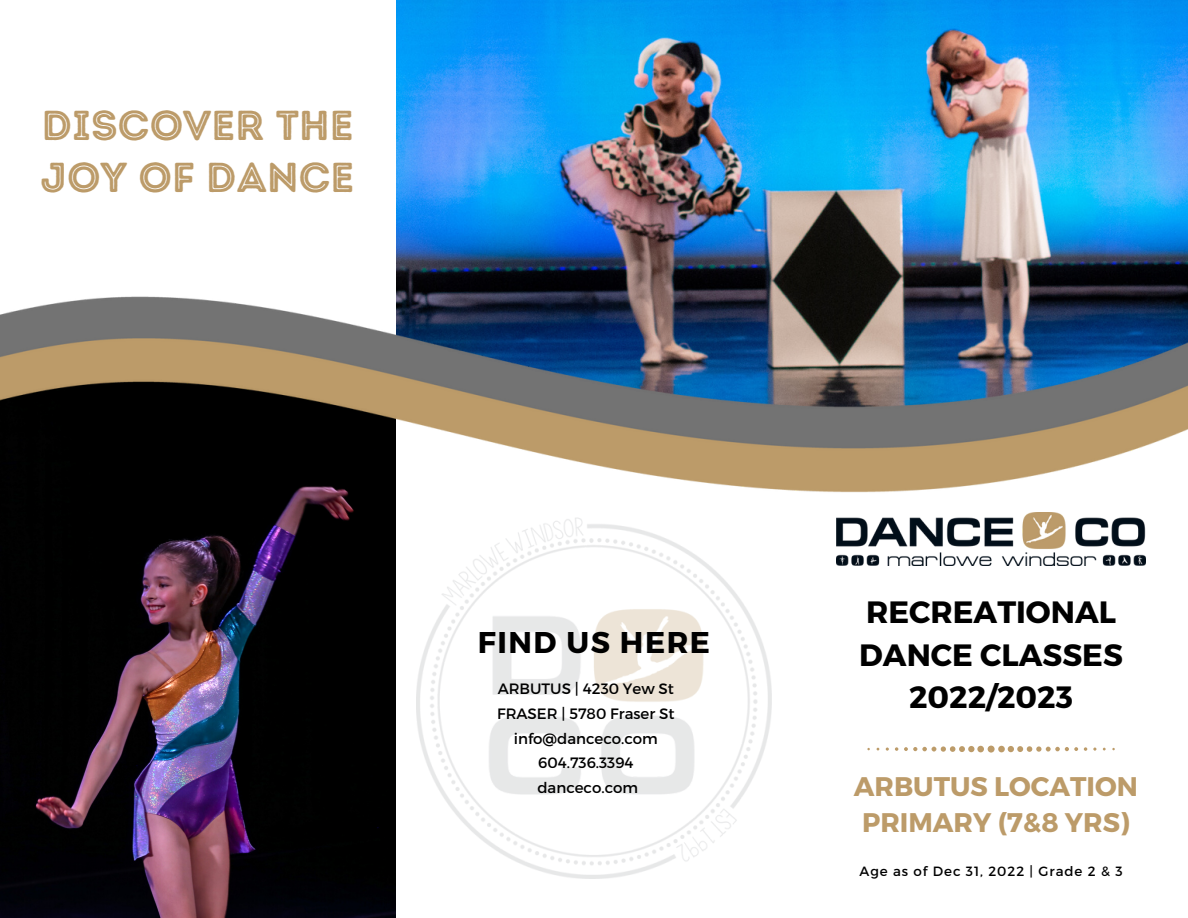
<style>
.page{position:relative;width:1188px;height:918px;background:#fff}
.page>*{position:absolute;margin:0;border:0;box-sizing:border-box;transform-origin:0 0}
.t1{font:41.85px/52.3px "Intro Rust Base Line";color:#bc9b69}
.t2{font:700 30.9px/42.5px "Montserrat";color:#000;text-align:center}
.t3{font:700 30px "Montserrat";letter-spacing:.05em;color:#000}
.t4{font:700 26.85px/35.2px "Montserrat";color:#bc9b69;text-align:center}
.t5{font:15px/24.8px "Montserrat";color:#000;text-align:center}
.t6{font:13.35px "Montserrat";letter-spacing:.07em;color:#000}
</style>
<div class="page">
<img style="left:0;top:501px;width:396px;height:416px">
<img style="left:396px;top:0;width:792px;height:271px">
<img style="left:0;top:271px;width:1188px;height:230px">
<img style="left:837px;top:513px;width:309px;height:52px">
<svg style="left:867px;top:746px;width:248px;height:7px"></svg>
<img style="left:416px;top:517px;width:356px;height:361px">
<h1 class="t1" style="left:41px;top:99px;width:315px">DISCOVER THE<br>JOY OF DANCE</h1>
<h3 class="t3" style="left:478px;top:623px;width:234px">FIND US HERE</h3>
<p class="t5" style="left:497px;top:676px;width:179px">ARBUTUS | 4230 Yew St<br>FRASER | 5780 Fraser St info@danceco.com<br>604.736.3394 danceco.com</p>
<h2 class="t2" style="left:859px;top:590px;width:265px">RECREATIONAL<br>DANCE CLASSES<br>2022/2023</h2>
<h3 class="t4" style="left:854px;top:768px;width:286px">ARBUTUS LOCATION<br>PRIMARY (7&amp;8 YRS)</h3>
<p class="t6" style="left:860px;top:862px;width:265px">Age as of Dec 31, 2022 | Grade 2 &amp; 3</p>
</div>
